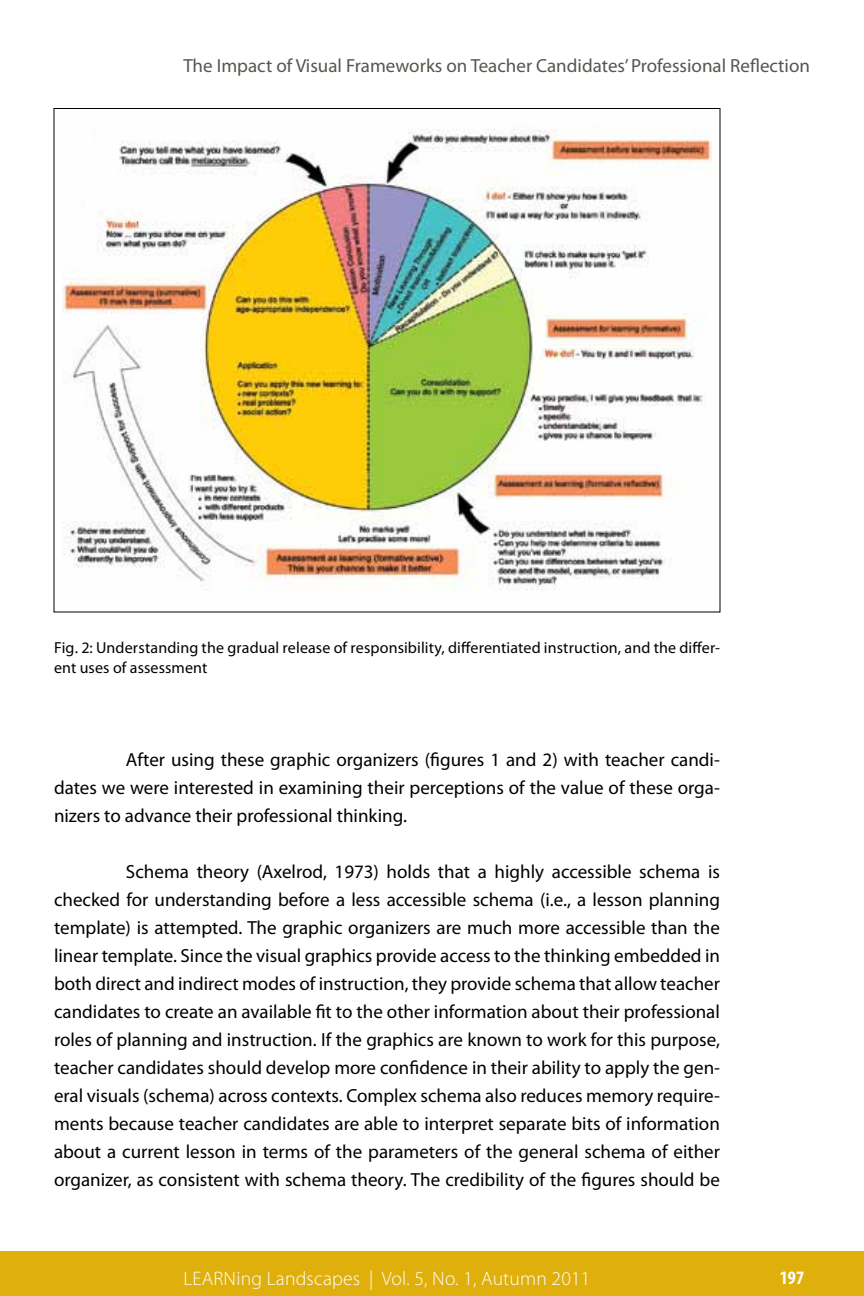
<style>
.page{position:relative;width:864px;height:1296px;background:#fff}
.page>*{position:absolute;margin:0;border:0;box-sizing:border-box;transform-origin:0 0}
.t1{font:300 19.6px "Myriad Pro";letter-spacing:.01em;color:#fff}
.t2{font:19px/28px "Myriad Pro";color:#000;text-align:justify}
.t3{font:19px "Myriad Pro";color:#56564f}
.t4{font:700 condensed 19px "Myriad Pro";color:#fff}
.t5{font:16px/20px "Myriad Pro";letter-spacing:.005em;color:#000}
</style>
<div class="page">
<div style="left:0;top:1251px;width:864px;height:45px;background:#dfaf0c"></div>
<img style="left:62px;top:129px;width:650px;height:462px">
<p class="t3" style="left:183px;top:54px;width:628px">The Impact of Visual Frameworks on Teacher Candidates’ Professional Reflection</p>
<p class="t5" style="left:54px;top:637px;width:667px">Fig. 2: Understanding the gradual release of responsibility, differentiated instruction, and the differ&shy;ent uses of assessment</p>
<p class="t2" style="left:54px;top:746px;width:667px;text-indent:72px">After using these graphic organizers (figures 1 and 2) with teacher candi&shy;dates we were interested in examining their perceptions of the value of these orga&shy;nizers to advance their professional thinking.</p>
<p class="t2" style="left:54px;top:858px;width:668px;text-indent:72px">Schema theory (Axelrod, 1973) holds that a highly accessible schema is checked for understanding before a less accessible schema (i.e., a lesson planning template) is attempted. The graphic organizers are much more accessible than the linear template. Since the visual graphics provide access to the thinking embedded in both direct and indirect modes of instruction, they provide schema that allow teacher candidates to create an available fit to the other information about their professional roles of planning and instruction. If the graphics are known to work for this purpose, teacher candidates should develop more confidence in their ability to apply the gen&shy;eral visuals (schema) across contexts. Complex schema also reduces memory require&shy;ments because teacher candidates are able to interpret separate bits of information about a current lesson in terms of the parameters of the general schema of either organizer, as consistent with schema theory. The credibility of the figures should be</p>
<p class="t1" style="left:184px;top:1267px;width:408px">LEARNing Landscapes | Vol. 5, No. 1, Autumn 2011</p>
<p class="t4" style="left:780px;top:1266px;width:26px">197</p>
</div>
